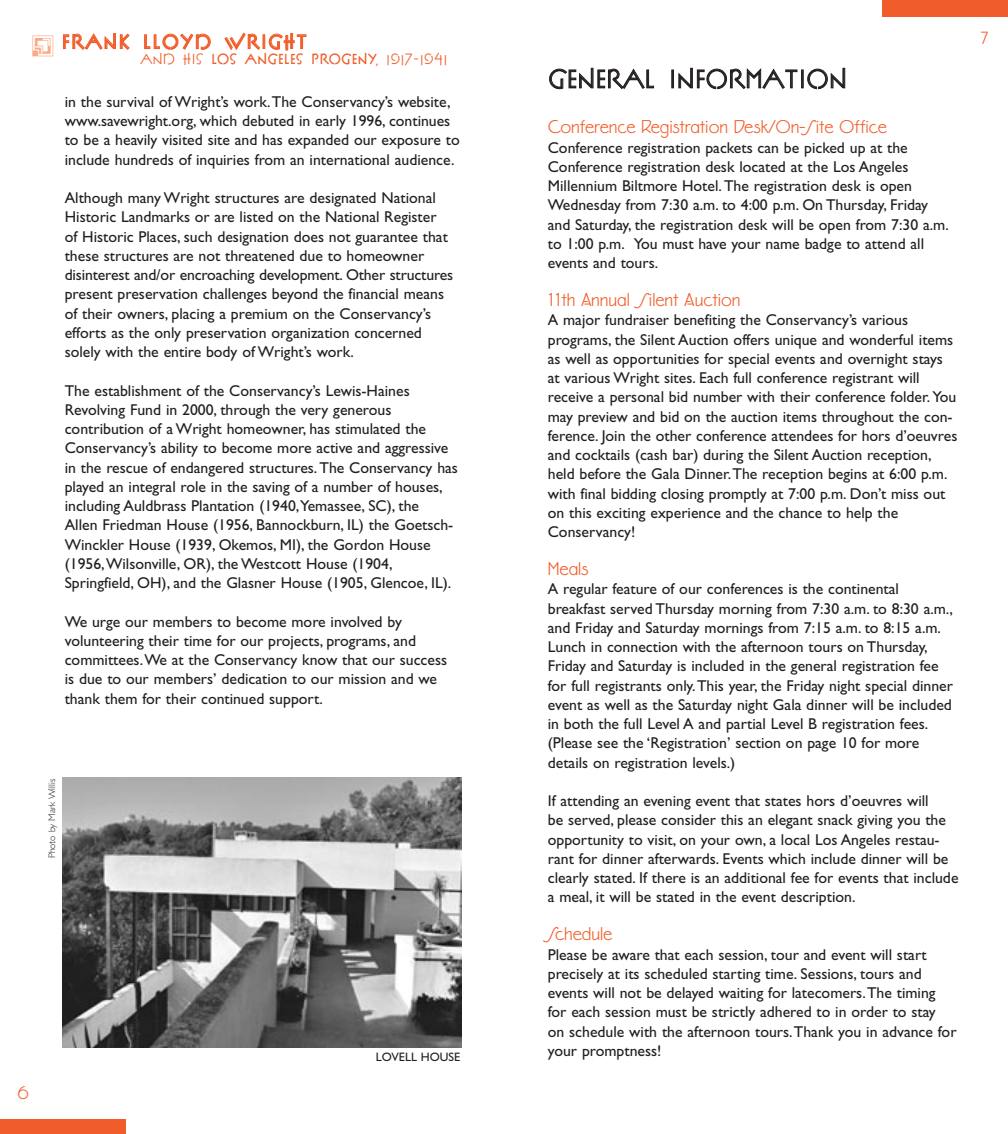
<style>
.page{position:relative;width:1008px;height:1134px;background:#fff}
.page>*{position:absolute;margin:0;border:0;box-sizing:border-box;transform-origin:0 0}
.t1{font:28px "P22 FLLW Exhibition";color:#231f20}
.t2{font:700 21.53px "P22 FLLW Exhibition";letter-spacing:.06em;color:#f15d2a}
.t3{font:20.12px "Eaglefeather";color:#f15d2a}
.t4{font:19.25px "Eaglefeather";color:#f15d2a}
.t5{font:15.75px/19.2px "Gill Sans";color:#231f20}
.t6{font:700 15.75px "P22 FLLW Exhibition";color:#f15d2a}
.t7{font:12.25px "Gill Sans";color:#231f20}
.t8{font:300 9.62px "Gill Sans";color:#231f20}
.s1{font-family:"P22 FLLW Exhibition Extras";font-weight:400;font-size:25.2px;color:#f9aa84}
.s2{font-weight:400}
</style>
<div class="page">
<div style="left:882px;top:0;width:126px;height:16px;background:#f15d2a"></div>
<div style="left:0;top:1119px;width:126px;height:15px;background:#f15d2a"></div>
<img style="left:63px;top:777px;width:399px;height:270px">
<h2 class="t2" style="left:33px;top:29px;width:276px"><span class="s1">G</span> FRANK LLOYD WRIGHT</h2>
<p class="t6" style="left:140px;top:49px;width:309px"><span class="s2">and His</span> LOS ANGELES PROGENY<span class="s2">, 1917–1941</span></p>
<p class="t5" style="left:65px;top:94px;width:397px">in the survival of Wright’s work.The Conservancy’s website, www.savewright.org, which debuted in early 1996, continues to be a heavily visited site and has expanded our exposure to include hundreds of inquiries from an international audience.</p>
<p class="t5" style="left:65px;top:190px;width:390px">Although many Wright structures are designated National Historic Landmarks or are listed on the National Register<br>of Historic Places, such designation does not guarantee that these structures are not threatened due to homeowner disinterest and/or encroaching development. Other structures present preservation challenges beyond the financial means of their owners, placing a premium on the Conservancy’s efforts as the only preservation organization concerned solely with the entire body of Wright’s work.</p>
<p class="t5" style="left:65px;top:383px;width:395px">The establishment of the Conservancy’s Lewis-Haines Revolving Fund in 2000, through the very generous contribution of a Wright homeowner, has stimulated the Conservancy’s ability to become more active and aggressive in the rescue of endangered structures.The Conservancy has played an integral role in the saving of a number of houses, including Auldbrass Plantation (1940,Yemassee, SC), the<br>Allen Friedman House (1956, Bannockburn, IL) the Goetsch-Winckler House (1939, Okemos, MI), the Gordon House (1956,Wilsonville, OR), the Westcott House (1904, Springfield, OH), and the Glasner House (1905, Glencoe, IL).</p>
<p class="t5" style="left:65px;top:614px;width:384px">We urge our members to become more involved by volunteering their time for our projects, programs, and committees.We at the Conservancy know that our success is due to our members’ dedication to our mission and we thank them for their continued support.</p>
<p class="t8" style="left:49px;top:858px;width:81px;rotate:-90deg">Photo by Mark Willis</p>
<p class="t4" style="left:17px;top:1087px;width:13px">6</p>
<p class="t7" style="left:376px;top:1052px;width:86px">LOVELL HOUSE</p>
<h1 class="t1" style="left:548px;top:62px;width:300px">General information</h1>
<p class="t3" style="left:548px;top:120px;width:341px">Conference Registration Desk/On-Site Office</p>
<p class="t5" style="left:548px;top:140px;width:402px">Conference registration packets can be picked up at the Conference registration desk located at the Los Angeles Millennium Biltmore Hotel.The registration desk is open Wednesday from 7:30 a.m. to 4:00 p.m. On Thursday, Friday and Saturday, the registration desk will be open from 7:30 a.m. to 1:00 p.m. You must have your name badge to attend all events and tours.</p>
<p class="t3" style="left:548px;top:293px;width:194px">11th Annual Silent Auction</p>
<p class="t5" style="left:548px;top:312px;width:411px">A major fundraiser benefiting the Conservancy’s various programs, the Silent Auction offers unique and wonderful items as well as opportunities for special events and overnight stays at various Wright sites. Each full conference registrant will receive a personal bid number with their conference folder. You may preview and bid on the auction items throughout the con&shy;ference. Join the other conference attendees for hors d’oeuvres and cocktails (cash bar) during the Silent Auction reception, held before the Gala Dinner.The reception begins at 6:00 p.m. with final bidding closing promptly at 7:00 p.m. Don’t miss out on this exciting experience and the chance to help the Conservancy!</p>
<p class="t3" style="left:548px;top:562px;width:42px">Meals</p>
<p class="t5" style="left:548px;top:581px;width:407px">A regular feature of our conferences is the continental breakfast served Thursday morning from 7:30 a.m. to 8:30 a.m., and Friday and Saturday mornings from 7:15 a.m. to 8:15 a.m.<br>Lunch in connection with the afternoon tours on Thursday, Friday and Saturday is included in the general registration fee for full registrants only.This year, the Friday night special dinner event as well as the Saturday night Gala dinner will be included in both the full Level A and partial Level B registration fees. (Please see the ‘Registration’ section on page 10 for more details on registration levels.)</p>
<p class="t5" style="left:548px;top:793px;width:412px">If attending an evening event that states hors d’oeuvres will<br>be served, please consider this an elegant snack giving you the opportunity to visit, on your own, a local Los Angeles restau&shy;rant for dinner afterwards. Events which include dinner will be clearly stated. If there is an additional fee for events that include a meal, it will be stated in the event description.</p>
<p class="t3" style="left:548px;top:927px;width:66px">Schedule</p>
<p class="t5" style="left:548px;top:946px;width:410px">Please be aware that each session, tour and event will start precisely at its scheduled starting time. Sessions, tours and events will not be delayed waiting for latecomers.The timing for each session must be strictly adhered to in order to stay<br>on schedule with the afternoon tours.Thank you in advance for your promptness!</p>
<p class="t4" style="left:981px;top:32px;width:9px">7</p>
</div>
